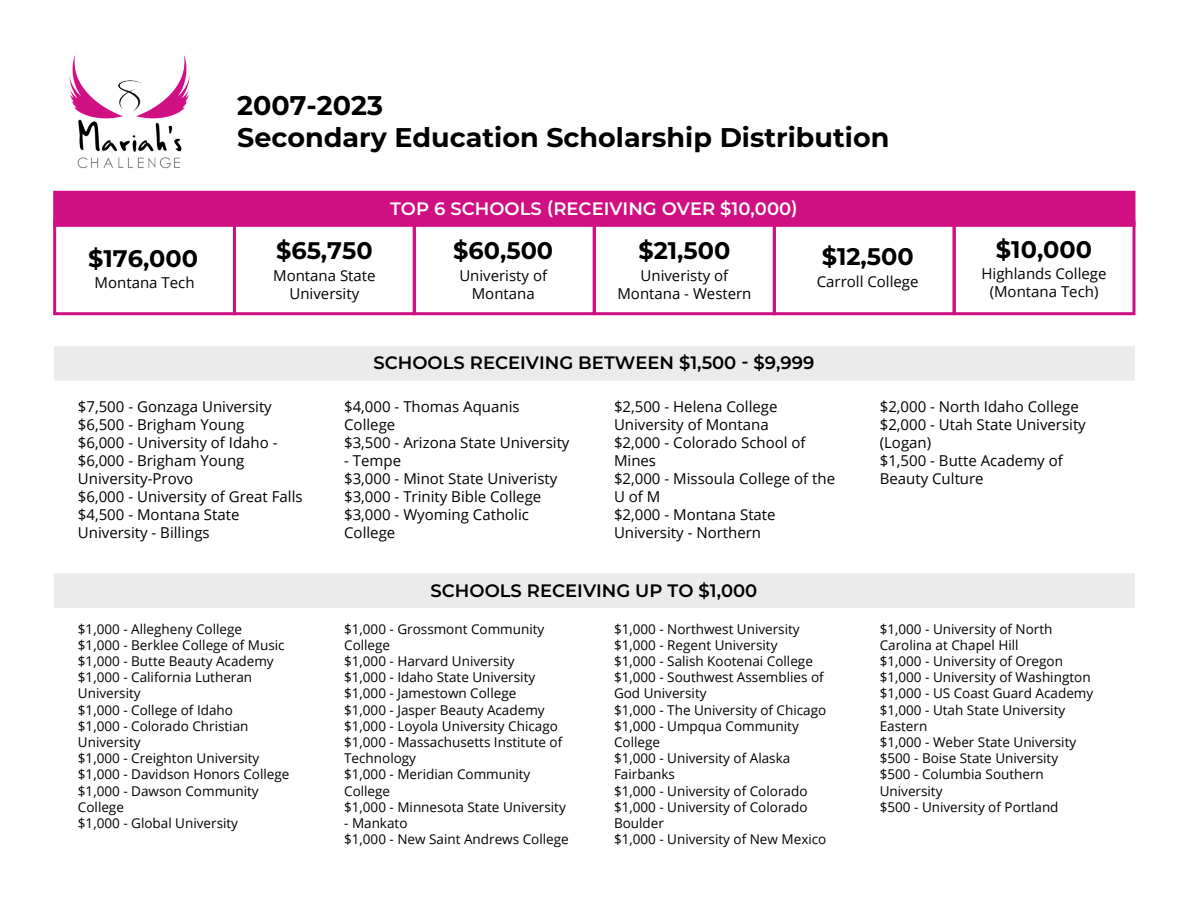
<style>
.page{position:relative;width:1188px;height:918px;background:#fff}
.page>*{position:absolute;margin:0;border:0;box-sizing:border-box;transform-origin:0 0}
.t1{font:700 27px/32.4px "Montserrat";color:#000}
.t2{font:700 24px "Montserrat";color:#000}
.t3{font:600 18px "Montserrat";color:#000}
.t4{font:600 18px "Montserrat";color:#fff}
.t5{font:15px/18px "Open Sans";color:#000}
.t6{font:13.5px/16.2px "Open Sans";color:#000}
</style>
<div class="page">
<div style="left:53px;top:191px;width:1083px;height:36px;background:#cf0f82;border:3px solid #cf0f82"></div>
<div style="left:54px;top:346px;width:1081px;height:35px;background:#ebebeb"></div>
<div style="left:54px;top:573px;width:1081px;height:35px;background:#ebebeb"></div>
<div style="left:53px;top:221px;width:183px;height:94px;border:3px solid #cf0f82"></div>
<div style="left:233px;top:221px;width:183px;height:94px;border:3px solid #cf0f82"></div>
<div style="left:413px;top:221px;width:183px;height:94px;border:3px solid #cf0f82"></div>
<div style="left:593px;top:221px;width:183px;height:94px;border:3px solid #cf0f82"></div>
<div style="left:773px;top:221px;width:183px;height:94px;border:3px solid #cf0f82"></div>
<div style="left:953px;top:221px;width:183px;height:94px;border:3px solid #cf0f82"></div>
<img style="left:69px;top:55px;width:121px;height:114px">
<h1 class="t1" style="left:237px;top:88px;width:654px">2007-2023<br>Secondary Education Scholarship Distribution</h1>
<h3 class="t4" style="left:390px;top:195px;width:409px">TOP 6 SCHOOLS (RECEIVING OVER $10,000)</h3>
<h2 class="t2" style="left:88px;top:241px;width:112px">$176,000</h2>
<h2 class="t2" style="left:276px;top:233px;width:98px">$65,750</h2>
<h2 class="t2" style="left:453px;top:233px;width:102px">$60,500</h2>
<h2 class="t2" style="left:638px;top:233px;width:94px">$21,500</h2>
<h2 class="t2" style="left:822px;top:239px;width:94px">$12,500</h2>
<p class="t5" style="left:95px;top:273px;width:101px">Montana Tech</p>
<p class="t5" style="left:273px;top:266px;width:104px;text-align:center">Montana State<br>University</p>
<p class="t5" style="left:459px;top:266px;width:89px;text-align:center">Univeristy of<br>Montana</p>
<p class="t5" style="left:617px;top:266px;width:136px;text-align:center">Univeristy of<br>Montana - Western</p>
<p class="t5" style="left:817px;top:272px;width:103px">Carroll College</p>
<h3 class="t3" style="left:373px;top:349px;width:443px">SCHOOLS RECEIVING BETWEEN $1,500 - $9,999</h3>
<h2 class="t2" style="left:996px;top:232px;width:98px">$10,000</h2>
<p class="t5" style="left:982px;top:265px;width:127px;text-align:center">Highlands College (Montana Tech)</p>
<p class="t5" style="left:78px;top:397px;width:226px">$7,500 - Gonzaga University $6,500 - Brigham Young<br>$6,000 - University of Idaho - $6,000 - Brigham Young<br>University-Provo<br>$6,000 - University of Great Falls $4,500 - Montana State<br>University - Billings</p>
<p class="t5" style="left:344px;top:397px;width:227px">$4,000 - Thomas Aquanis<br>College<br>$3,500 - Arizona State University</p>
<p class="t5" style="left:344px;top:451px;width:215px">- Tempe<br>$3,000 - Minot State Univeristy $3,000 - Trinity Bible College $3,000 - Wyoming Catholic<br>College</p>
<p class="t5" style="left:614px;top:397px;width:223px">$2,500 - Helena College<br>University of Montana<br>$2,000 - Colorado School of<br>Mines<br>$2,000 - Missoula College of the<br>U of M<br>$2,000 - Montana State<br>University - Northern</p>
<p class="t5" style="left:880px;top:397px;width:208px">$2,000 - North Idaho College $2,000 - Utah State University (Logan)<br>$1,500 - Butte Academy of<br>Beauty Culture</p>
<h3 class="t3" style="left:431px;top:578px;width:328px">SCHOOLS RECEIVING UP TO $1,000</h3>
<p class="t6" style="left:78px;top:620px;width:213px">$1,000 - Allegheny College<br>$1,000 - Berklee College of Music $1,000 - Butte Beauty Academy $1,000 - California Lutheran<br>University<br>$1,000 - College of Idaho<br>$1,000 - Colorado Christian<br>University<br>$1,000 - Creighton University $1,000 - Davidson Honors College $1,000 - Dawson Community<br>College<br>$1,000 - Global University</p>
<p class="t6" style="left:344px;top:620px;width:223px">$1,000 - Grossmont Community<br>College<br>$1,000 - Harvard University<br>$1,000 - Idaho State University $1,000 - Jamestown College<br>$1,000 - Jasper Beauty Academy $1,000 - Loyola University Chicago $1,000 - Massachusetts Institute of<br>Technology<br>$1,000 - Meridian Community<br>College<br>$1,000 - Minnesota State University</p>
<p class="t6" style="left:344px;top:815px;width:226px">- Mankato<br>$1,000 - New Saint Andrews College</p>
<p class="t6" style="left:614px;top:620px;width:214px">$1,000 - Northwest University $1,000 - Regent University<br>$1,000 - Salish Kootenai College $1,000 - Southwest Assemblies of<br>God University<br>$1,000 - The University of Chicago $1,000 - Umpqua Community<br>College<br>$1,000 - University of Alaska<br>Fairbanks<br>$1,000 - University of Colorado $1,000 - University of Colorado<br>Boulder<br>$1,000 - University of New Mexico</p>
<p class="t6" style="left:880px;top:620px;width:215px">$1,000 - University of North<br>Carolina at Chapel Hill<br>$1,000 - University of Oregon $1,000 - University of Washington $1,000 - US Coast Guard Academy $1,000 - Utah State University<br>Eastern<br>$1,000 - Weber State University $500 - Boise State University<br>$500 - Columbia Southern<br>University<br>$500 - University of Portland</p>
</div>
